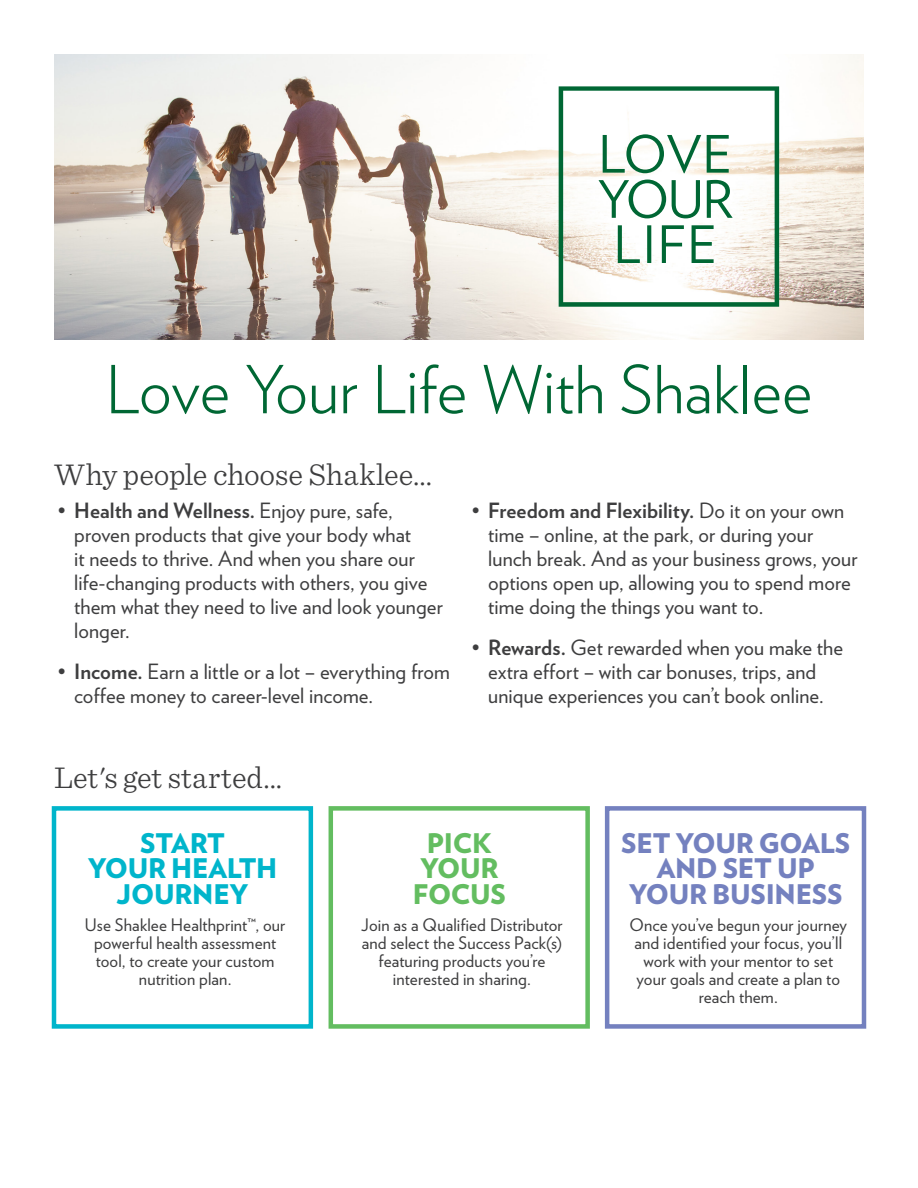
<style>
.page{position:relative;width:918px;height:1188px;background:#fff}
.page>*{position:absolute;margin:0;border:0;box-sizing:border-box;transform-origin:0 0}
.Story_Headline{font:300 66px "Verlag";color:#006734}
.Main_Paragraph_Suppo{font:300 31.5px "Sentinel";color:#3e3e3f}
.Healthy_Solutions_pr{font:900 27px/25.5px "Verlag";letter-spacing:-.01em;color:#7481bf;text-align:center}
.Healthy_Solutions_pr-2{font:900 27px/25.5px "Verlag";letter-spacing:-.01em;color:#00b5cb;text-align:center}
.Healthy_Solutions_pr-3{font:900 27px/25.5px "Verlag";letter-spacing:-.01em;color:#63bd60;text-align:center}
.Main_Paragraph_Suppo-2{font:21px/24px "Verlag";letter-spacing:.005em;color:#3e3e3f}
.Story_Headline-2{font:17.25px/18px "Verlag";letter-spacing:.005em;color:#3e3e3f;text-align:center}
.s1{font-weight:700}
</style>
<div class="page">
<img style="left:54px;top:54px;width:810px;height:285px">
<div style="left:52px;top:806px;width:261px;height:223px;border:4px solid #00b5cb"></div>
<div style="left:605px;top:806px;width:261px;height:223px;border:4px solid #7481bf"></div>
<div style="left:329px;top:806px;width:261px;height:223px;border:4px solid #63bd60"></div>
<svg style="left:559px;top:86px;width:220px;height:221px"></svg>
<p class="Story_Headline" style="left:106px;top:341px;width:708px">Love Your Life With Shaklee</p>
<p class="Main_Paragraph_Suppo" style="left:54px;top:451px;width:380px">Why people choose Shaklee...</p>
<p class="Main_Paragraph_Suppo-2" style="left:74px;top:498px;width:370px;text-indent:-16px">• <span class="s1">Health and Wellness.</span> Enjoy pure, safe, proven products that give your body what<br>it needs to thrive. And when you share our life-changing products with others, you give them what they need to live and look younger longer.</p>
<p class="Main_Paragraph_Suppo-2" style="left:74px;top:658px;width:377px;text-indent:-16px">• <span class="s1">Income.</span> Earn a little or a lot – everything from coffee money to career-level income.</p>
<p class="Main_Paragraph_Suppo" style="left:54px;top:754px;width:230px">Let's get started...</p>
<p class="Main_Paragraph_Suppo-2" style="left:488px;top:498px;width:371px;text-indent:-16px">• <span class="s1">Freedom and Flexibility.</span> Do it on your own time – online, at the park, or during your lunch break. And as your business grows, your options open up, allowing you to spend more time doing the things you want to.</p>
<p class="Main_Paragraph_Suppo-2" style="left:472px;top:634px;width:373px;text-align:center">• <span class="s1">Rewards.</span> Get rewarded when you make the extra effort – with car bonuses, trips, and unique experiences you can’t book online.</p>
<p class="Healthy_Solutions_pr-2" style="left:88px;top:829px;width:191px">START<br>YOUR HEALTH<br>JOURNEY</p>
<p class="Healthy_Solutions_pr-3" style="left:413px;top:829px;width:95px">PICK<br>YOUR<br>FOCUS</p>
<p class="Healthy_Solutions_pr" style="left:621px;top:829px;width:230px">SET YOUR GOALS<br>AND SET UP<br>YOUR BUSINESS</p>
<p class="Story_Headline-2" style="left:85px;top:915px;width:202px">Use Shaklee Healthprint™, our powerful health assessment tool, to create your custom nutrition plan.</p>
<p class="Story_Headline-2" style="left:630px;top:915px;width:219px">Once you’ve begun your journey and identified your focus, you’ll work with your mentor to set your goals and create a plan to reach them.</p>
<p class="Story_Headline-2" style="left:361px;top:915px;width:203px">Join as a Qualified Distributor and select the Success Pack(s) featuring products you’re interested in sharing.</p>
</div>
